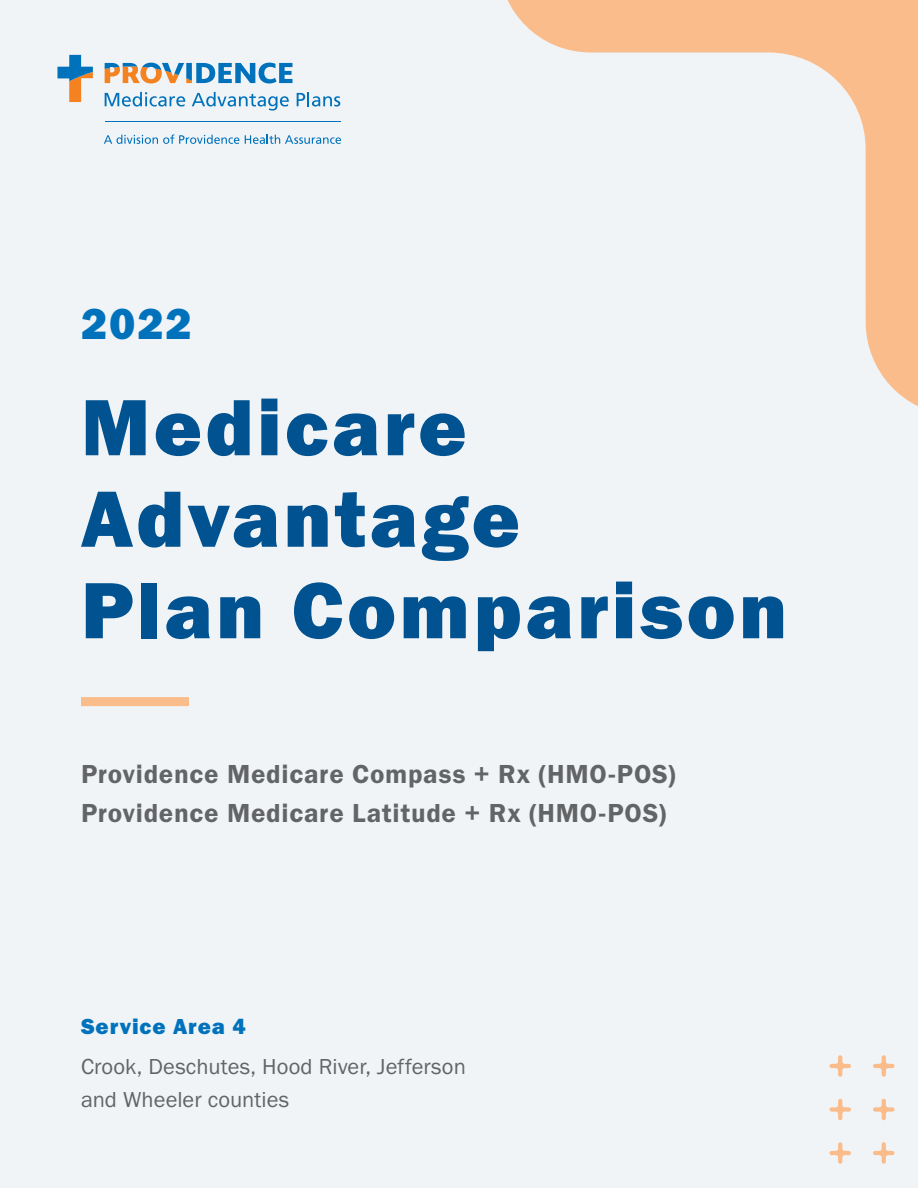
<style>
.page{position:relative;width:918px;height:1188px;background:#f1f4f7}
.page>*{position:absolute;margin:0;border:0;box-sizing:border-box;transform-origin:0 0}
.t1{font:82.5px/91.5px "Franklin Gothic URW Hea";letter-spacing:.04em;color:#005291}
.t2{font:45px "Franklin Gothic URW Hea";color:#0072bc}
.t3{font:27px "Franklin Gothic URW Dem";letter-spacing:.03em;color:#636466}
.t4{font:22.5px/33px "Franklin Gothic URW Boo";letter-spacing:.005em;color:#636466}
.t5{font:22.5px "Franklin Gothic URW Hea";letter-spacing:.04em;color:#0072bc}
</style>
<div class="page">
<div style="left:81px;top:697px;width:108px;height:9px;background:#fbbc8b"></div>
<svg style="left:507px;top:0;width:411px;height:406px"></svg>
<svg style="left:873px;top:1099px;width:21px;height:21px"></svg>
<svg style="left:873px;top:1055px;width:21px;height:22px"></svg>
<svg style="left:829px;top:1142px;width:22px;height:22px"></svg>
<svg style="left:873px;top:1142px;width:21px;height:22px"></svg>
<svg style="left:829px;top:1099px;width:22px;height:21px"></svg>
<svg style="left:829px;top:1055px;width:22px;height:22px"></svg>
<hr style="left:105px;top:121px;width:236px;height:1px;background:#0072bc">
<svg style="left:104px;top:135px;width:135px;height:9px"></svg>
<svg style="left:245px;top:135px;width:96px;height:9px"></svg>
<svg style="left:57px;top:55px;width:283px;height:56px"></svg>
<h1 class="t2" style="left:81px;top:295px;width:113px">2022</h1>
<h1 class="t1" style="left:81px;top:380px;width:708px">Medicare<br>Advantage<br>Plan Comparison</h1>
<p class="t3" style="left:81px;top:757px;width:596px">Providence Medicare Compass + Rx (HMO-POS)</p>
<p class="t3" style="left:81px;top:796px;width:587px">Providence Medicare Latitude + Rx (HMO-POS)</p>
<p class="t5" style="left:81px;top:1012px;width:166px">Service Area 4</p>
<p class="t4" style="left:81px;top:1050px;width:386px">Crook, Deschutes, Hood River, Jefferson and Wheeler counties</p>
</div>
